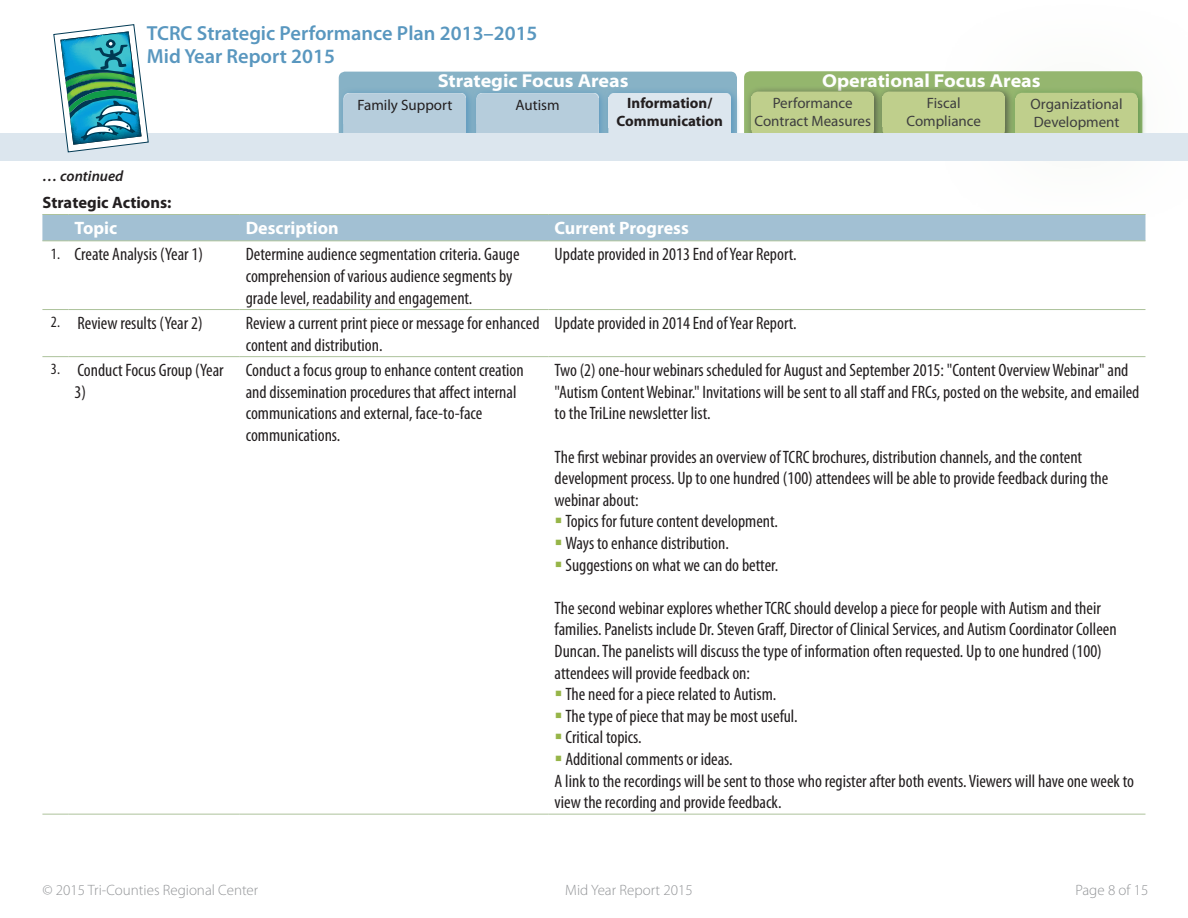
<style>
.page{position:relative;width:1188px;height:918px;background:#fff}
.page>*{position:absolute;margin:0;border:0;box-sizing:border-box;transform-origin:0 0}
.t1{font:600 20.4px/23.2px "Myriad Pro";color:#5997bf}
.t2{font:700 semi-expanded 18.75px "Myriad Pro";color:#fff}
.t3{font:condensed 18px/21.6px "Myriad Pro";color:#231f20}
.t4{font:700 18px "Myriad Pro";color:#fff}
.t5{font:700 16.5px "Myriad Pro";color:#231f20}
.t6{font:15px/18px "Myriad Pro";color:#3e3e3f;text-align:center}
.t7{font:300 15px "Myriad Pro";color:#939598}
.t8{font:700 15px/18px "Myriad Pro";color:#231f20;text-align:center}
.t9{font:15px "Myriad Pro";color:#231f20}
.t10{font:italic 600 15px "Myriad Pro";color:#231f20}
.s1{font-size:15.75px}
</style>
<div class="page">
<div style="left:339px;top:72px;width:398px;height:67px;background:#87b2c6;border-radius:6px"></div>
<svg style="left:338px;top:87px;width:132px;height:46px"></svg>
<div style="left:344px;top:93px;width:122px;height:45px;background:#b6cddc;border-radius:6px"></div>
<svg style="left:608px;top:91px;width:131px;height:42px"></svg>
<div style="left:609px;top:93px;width:122px;height:45px;background:#dce6ee;border-radius:6px"></div>
<svg style="left:470px;top:87px;width:138px;height:61px"></svg>
<div style="left:477px;top:93px;width:122px;height:45px;background:#b6cddc;border-radius:6px"></div>
<div style="left:744px;top:71px;width:398px;height:68px;background:#94b66d;border-radius:6px"></div>
<div style="left:919px;top:0;width:269px;height:238px;background:#adc29b;opacity:.3"></div>
<div style="left:1016px;top:93px;width:122px;height:45px;background:#bfcf8c;border-radius:6px"></div>
<div style="left:742px;top:82px;width:142px;height:64px;background:#adc29b;opacity:.3"></div>
<div style="left:752px;top:92px;width:122px;height:45px;background:#bfcf8c;border-radius:6px"></div>
<div style="left:873px;top:82px;width:142px;height:64px;background:#adc29b;opacity:.3"></div>
<div style="left:883px;top:92px;width:122px;height:45px;background:#bfcf8c;border-radius:6px"></div>
<div style="left:0;top:133px;width:1188px;height:28px;background:#dce6ee"></div>
<svg style="left:53px;top:24px;width:96px;height:129px"></svg>
<svg style="left:42px;top:814px;width:27px;height:1px"></svg>
<hr style="left:69px;top:814px;width:171px;height:1px;background:#adc29b">
<hr style="left:240px;top:814px;width:309px;height:1px;background:#adc29b">
<hr style="left:549px;top:814px;width:596px;height:1px;background:#adc29b">
<div style="left:42px;top:214px;width:1103px;height:27px;background:#a2c0d3"></div>
<hr style="left:69px;top:214px;width:171px;height:1px;background:#adc29b">
<hr style="left:240px;top:214px;width:309px;height:1px;background:#adc29b">
<hr style="left:549px;top:214px;width:596px;height:1px;background:#adc29b">
<svg style="left:42px;top:309px;width:27px;height:1px"></svg>
<hr style="left:69px;top:309px;width:171px;height:1px;background:#adc29b">
<hr style="left:240px;top:309px;width:309px;height:1px;background:#adc29b">
<hr style="left:549px;top:309px;width:596px;height:1px;background:#adc29b">
<hr style="left:69px;top:356px;width:171px;height:1px;background:#adc29b">
<hr style="left:240px;top:356px;width:309px;height:1px;background:#adc29b">
<hr style="left:549px;top:356px;width:596px;height:1px;background:#adc29b">
<svg style="left:42px;top:356px;width:27px;height:1px"></svg>
<p class="t1" style="left:147px;top:21px;width:392px">TCRC Strategic Performance Plan 2013–2015<br>Mid Year Report 2015</p>
<p class="t10" style="left:43px;top:168px;width:82px">… continued</p>
<p class="t2" style="left:438px;top:71px;width:192px">Strategic Focus Areas</p>
<p class="t2" style="left:822px;top:70px;width:220px">Operational Focus Areas</p>
<p class="t6" style="left:755px;top:94px;width:118px">Performance<br>Contract Measures</p>
<p class="t6" style="left:906px;top:94px;width:76px">Fiscal<br>Compliance</p>
<p class="t8" style="left:617px;top:94px;width:108px">Information/<br>Communication</p>
<p class="t6" style="left:1031px;top:95px;width:93px;text-align:left">Organizational<br>Development</p>
<p class="t9" style="left:358px;top:96px;width:96px">Family Support</p>
<p class="t9" style="left:516px;top:96px;width:46px">Autism</p>
<p class="t5" style="left:42px;top:193px;width:131px">Strategic Actions:</p>
<p class="t4" style="left:75px;top:218px;width:44px">Topic</p>
<p class="t4" style="left:246px;top:218px;width:94px">Description</p>
<p class="t4" style="left:555px;top:218px;width:136px">Current Progress</p>
<p class="t3" style="left:51px;top:244px;width:154px"><span class="s1">1.</span> Create Analysis (Year 1)</p>
<p class="t3" style="left:246px;top:244px;width:275px">Determine audience segmentation criteria. Gauge comprehension of various audience segments by grade level, readability and engagement.</p>
<p class="t3" style="left:555px;top:244px;width:244px">Update provided in 2013 End of Year Report.</p>
<p class="t3" style="left:51px;top:313px;width:153px"><span class="s1">2.</span> Review results (Year 2)</p>
<p class="t3" style="left:246px;top:313px;width:295px">Review a current print piece or message for enhanced content and distribution.</p>
<p class="t3" style="left:555px;top:313px;width:244px">Update provided in 2014 End of Year Report.</p>
<p class="t3" style="left:75px;top:360px;width:151px;text-indent:-24px"><span class="s1">3.</span> Conduct Focus Group (Year<br>3)</p>
<p class="t3" style="left:246px;top:360px;width:280px">Conduct a focus group to enhance content creation and dissemination procedures that affect internal communications and external, face-to-face communications.</p>
<p class="t3" style="left:555px;top:360px;width:586px">Two (2) one-hour webinars scheduled for August and September 2015: "Content Overview Webinar" and "Autism Content Webinar." Invitations will be sent to all staff and FRCs, posted on the website, and emailed to the TriLine newsletter list.</p>
<p class="t3" style="left:555px;top:446px;width:529px">The first webinar provides an overview of TCRC brochures, distribution channels, and the content</p>
<p class="t3" style="left:555px;top:468px;width:555px">development process. Up to one hundred (100) attendees will be able to provide feedback during the</p>
<p class="t3" style="left:555px;top:489px;width:85px">webinar about:</p>
<p class="t3" style="left:565px;top:511px;width:214px">Topics for future content development.</p>
<p class="t3" style="left:565px;top:533px;width:165px">Ways to enhance distribution.</p>
<p class="t3" style="left:565px;top:554px;width:214px">Suggestions on what we can do better.</p>
<p class="t3" style="left:555px;top:597px;width:548px">The second webinar explores whether TCRC should develop a piece for people with Autism and their</p>
<p class="t3" style="left:555px;top:619px;width:564px">families. Panelists include Dr. Steven Graff, Director of Clinical Services, and Autism Coordinator Colleen</p>
<p class="t3" style="left:555px;top:641px;width:549px">Duncan. The panelists will discuss the type of information often requested. Up to one hundred (100)</p>
<p class="t3" style="left:555px;top:662px;width:197px">attendees will provide feedback on:</p>
<p class="t3" style="left:565px;top:684px;width:212px">The need for a piece related to Autism.</p>
<p class="t3" style="left:565px;top:705px;width:234px">The type of piece that may be most useful.</p>
<p class="t3" style="left:565px;top:727px;width:78px">Critical topics.</p>
<p class="t3" style="left:565px;top:749px;width:169px">Additional comments or ideas.</p>
<p class="t3" style="left:555px;top:770px;width:581px">A link to the recordings will be sent to those who register after both events. Viewers will have one week to</p>
<p class="t3" style="left:555px;top:792px;width:228px">view the recording and provide feedback.</p>
<p class="t7" style="left:42px;top:882px;width:217px">© 2015 Tri-Counties Regional Center</p>
<p class="t7" style="left:565px;top:882px;width:129px">Mid Year Report 2015</p>
<p class="t7" style="left:1075px;top:882px;width:75px">Page 8 of 15</p>
</div>
